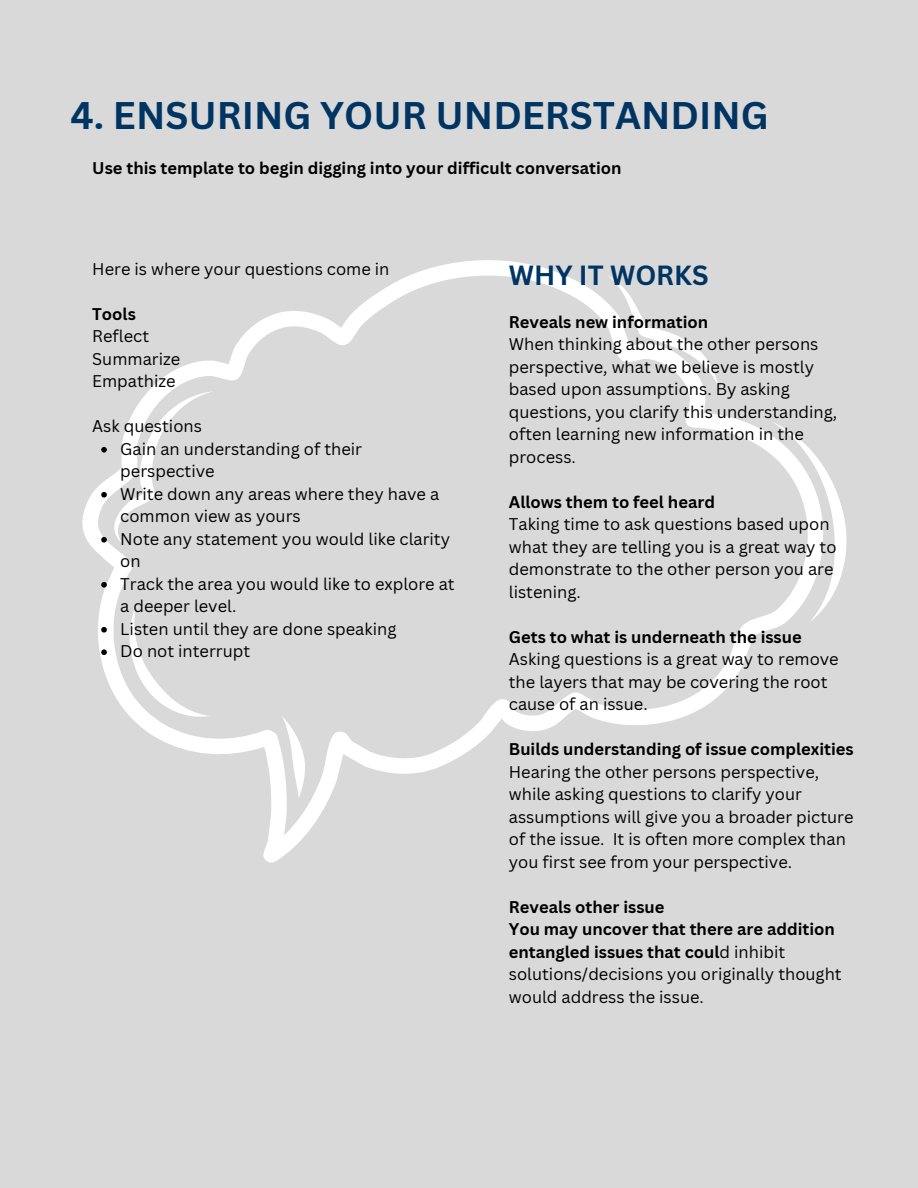
<style>
.page{position:relative;width:918px;height:1188px;background:#d9d9d9}
.page>*{position:absolute;margin:0;border:0;box-sizing:border-box;transform-origin:0 0}
.t1{font:700 37.5px "Canva Sans";color:#003563}
.t2{font:700 27px "Canva Sans";color:#003563}
.t3{font:16.5px/22.5px "Canva Sans";color:#000}
.t4{font:700 16.5px/22.5px "Canva Sans";color:#000}
.s1{font-weight:400}
</style>
<div class="page">
<svg style="left:82px;top:260px;width:704px;height:603px"></svg>
<svg style="left:114px;top:391px;width:100px;height:153px"></svg>
<svg style="left:128px;top:604px;width:82px;height:113px"></svg>
<svg style="left:282px;top:716px;width:23px;height:82px"></svg>
<svg style="left:607px;top:275px;width:111px;height:111px"></svg>
<svg style="left:770px;top:421px;width:77px;height:201px"></svg>
<svg style="left:101px;top:447px;width:6px;height:6px"></svg>
<svg style="left:101px;top:492px;width:6px;height:6px"></svg>
<svg style="left:101px;top:537px;width:6px;height:6px"></svg>
<svg style="left:101px;top:582px;width:6px;height:6px"></svg>
<svg style="left:101px;top:627px;width:6px;height:6px"></svg>
<svg style="left:101px;top:649px;width:6px;height:6px"></svg>
<h1 class="t1" style="left:70px;top:89px;width:700px">4. ENSURING YOUR UNDERSTANDING</h1>
<p class="t4" style="left:92px;top:157px;width:531px">Use this template to begin digging into your difficult conversation</p>
<p class="t3" style="left:92px;top:257px;width:299px">Here is where your questions come in</p>
<p class="t4" style="left:92px;top:302px;width:45px">Tools</p>
<p class="t3" style="left:92px;top:325px;width:90px">Reflect<br>Summarize<br>Empathize</p>
<p class="t3" style="left:92px;top:415px;width:111px">Ask questions</p>
<p class="t3" style="left:120px;top:437px;width:336px">Gain an understanding of their perspective<br>Write down any areas where they have a common view as yours<br>Note any statement you would like clarity on<br>Track the area you would like to explore at a deeper level.<br>Listen until they are done speaking<br>Do not interrupt</p>
<h2 class="t2" style="left:509px;top:256px;width:201px">WHY IT WORKS</h2>
<p class="t4" style="left:509px;top:310px;width:201px">Reveals new information</p>
<p class="t3" style="left:509px;top:333px;width:330px">When thinking about the other persons perspective, what we believe is mostly based upon assumptions. By asking questions, you clarify this understanding, often learning new information in the process.</p>
<p class="t4" style="left:509px;top:490px;width:208px">Allows them to feel heard</p>
<p class="t3" style="left:509px;top:513px;width:329px">Taking time to ask questions based upon what they are telling you is a great way to demonstrate to the other person you are listening.</p>
<p class="t4" style="left:509px;top:625px;width:294px">Gets to what is underneath the issue</p>
<p class="t3" style="left:509px;top:648px;width:331px">Asking questions is a great way to remove the layers that may be covering the root cause of an issue.</p>
<p class="t4" style="left:509px;top:738px;width:346px">Builds understanding of issue complexities</p>
<p class="t3" style="left:509px;top:760px;width:346px">Hearing the other persons perspective, while asking questions to clarify your assumptions will give you a broader picture of the issue. It is often more complex than you first see from your perspective.</p>
<p class="t4" style="left:509px;top:895px;width:334px">Reveals other issue<br>You may uncover that there are addition entangled issues that coul<span class="s1">d inhibit solutions/decisions you originally thought would address the issue.</span></p>
</div>
